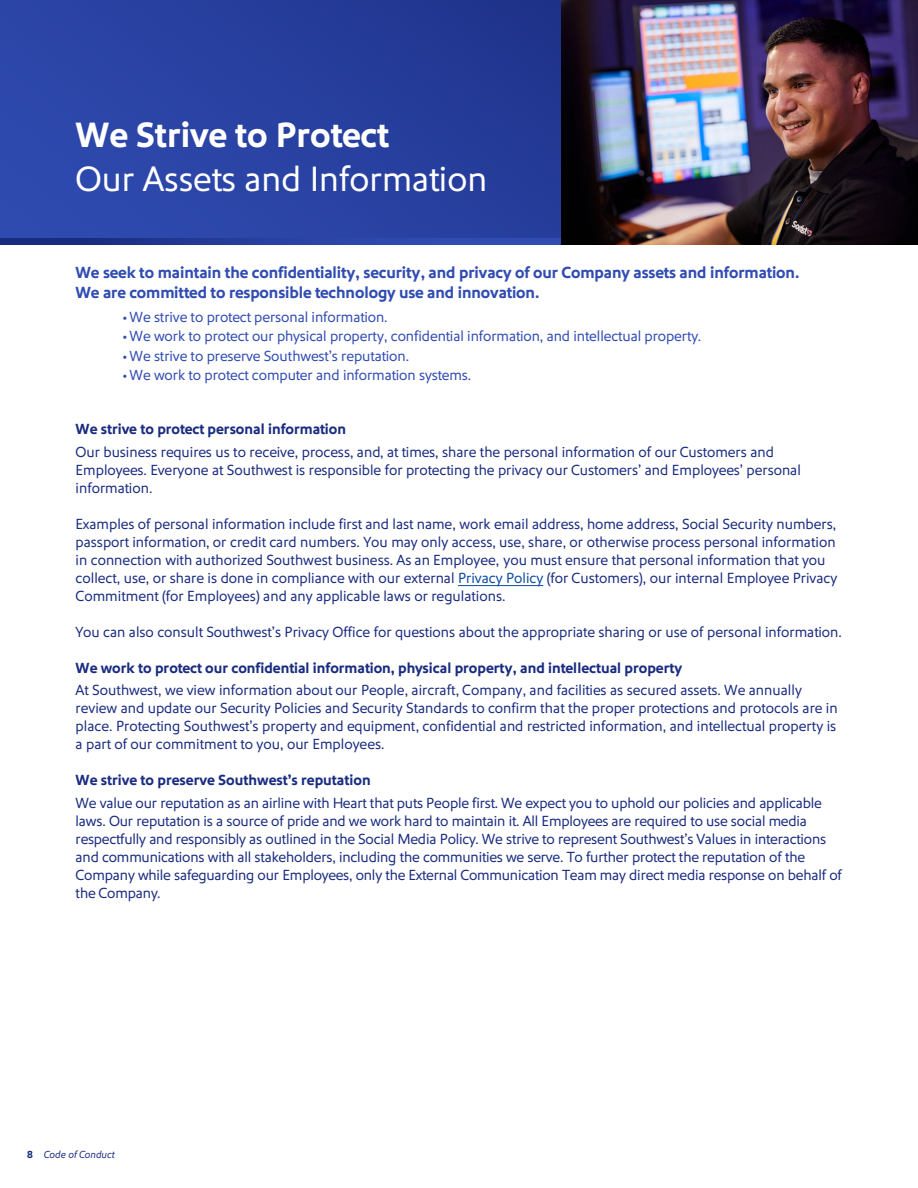
<style>
.page{position:relative;width:918px;height:1188px;background:#fff}
.page>*{position:absolute;margin:0;border:0;box-sizing:border-box;transform-origin:0 0}
.t1{font:36px "Southwest Sans";color:#fff}
.t2{font:700 36px "Southwest Sans";color:#fff}
.t3{font:700 16.5px/19.5px "Southwest Sans";letter-spacing:-.005em;color:#304cb2}
.t4{font:15px/18px "Southwest Sans";color:#1a2c80}
.t5{font:15px "Southwest Sans";letter-spacing:-.005em;color:#304cb2}
.t6{font:700 15px "Southwest Sans";color:#1a2c80}
.t7{font:italic 10.5px "Southwest Sans";color:#1a2c80}
.s1{color:#0d4ba0}
.s2{font-weight:700;font-style:normal}
</style>
<div class="page">
<div style="left:0;top:0;width:562px;height:241px;background:linear-gradient(to right,#2e49ad,#223893)"></div>
<svg style="left:0;top:239px;width:562px;height:5px;background:#263e9c"></svg>
<hr style="left:458px;top:585px;width:85px;height:1px;background:#0d4ba0">
<img style="left:562px;top:0;width:356px;height:244px">
<h1 class="t2" style="left:76px;top:115px;width:315px">We Strive to Protect</h1>
<h1 class="t1" style="left:76px;top:159px;width:413px">Our Assets and Information</h1>
<h4 class="t3" style="left:76px;top:264px;width:725px">We seek to maintain the confidentiality, security, and privacy of our Company assets and information.<br>We are committed to responsible technology use and innovation.</h4>
<p class="t5" style="left:123px;top:309px;width:266px">• We strive to protect personal information.</p>
<p class="t5" style="left:123px;top:328px;width:580px">• We work to protect our physical property, confidential information, and intellectual property.</p>
<p class="t5" style="left:123px;top:348px;width:288px">• We strive to preserve Southwest’s reputation.</p>
<p class="t5" style="left:123px;top:367px;width:350px">• We work to protect computer and information systems.</p>
<p class="t6" style="left:76px;top:421px;width:272px">We strive to protect personal information</p>
<p class="t4" style="left:76px;top:443px;width:727px">Our business requires us to receive, process, and, at times, share the personal information of our Customers and<br>Employees. Everyone at Southwest is responsible for protecting the privacy our Customers’ and Employees’ personal information.</p>
<p class="t4" style="left:76px;top:515px;width:763px">Examples of personal information include first and last name, work email address, home address, Social Security numbers, passport information, or credit card numbers. You may only access, use, share, or otherwise process personal information in connection with authorized Southwest business. As an Employee, you must ensure that personal information that you collect, use, or share is done in compliance with our external <span class="s1">Privacy Policy</span> (for Customers), our internal Employee Privacy Commitment (for Employees) and any applicable laws or regulations.</p>
<p class="t4" style="left:76px;top:623px;width:768px">You can also consult Southwest’s Privacy Office for questions about the appropriate sharing or use of personal information.</p>
<p class="t6" style="left:76px;top:660px;width:608px">We work to protect our confidential information, physical property, and intellectual property</p>
<p class="t4" style="left:76px;top:682px;width:764px">At Southwest, we view information about our People, aircraft, Company, and facilities as secured assets. We annually review and update our Security Policies and Security Standards to confirm that the proper protections and protocols are in place. Protecting Southwest’s property and equipment, confidential and restricted information, and intellectual property is a part of our commitment to you, our Employees.</p>
<p class="t6" style="left:76px;top:772px;width:297px">We strive to preserve Southwest’s reputation</p>
<p class="t4" style="left:76px;top:794px;width:768px">We value our reputation as an airline with Heart that puts People first. We expect you to uphold our policies and applicable laws. Our reputation is a source of pride and we work hard to maintain it. All Employees are required to use social media respectfully and responsibly as outlined in the Social Media Policy. We strive to represent Southwest’s Values in interactions and communications with all stakeholders, including the communities we serve. To further protect the reputation of the Company while safeguarding our Employees, only the External Communication Team may direct media response on behalf of the Company.</p>
<p class="t7" style="left:27px;top:1148px;width:89px"><span class="s2">8</span> Code of Conduct</p>
</div>
